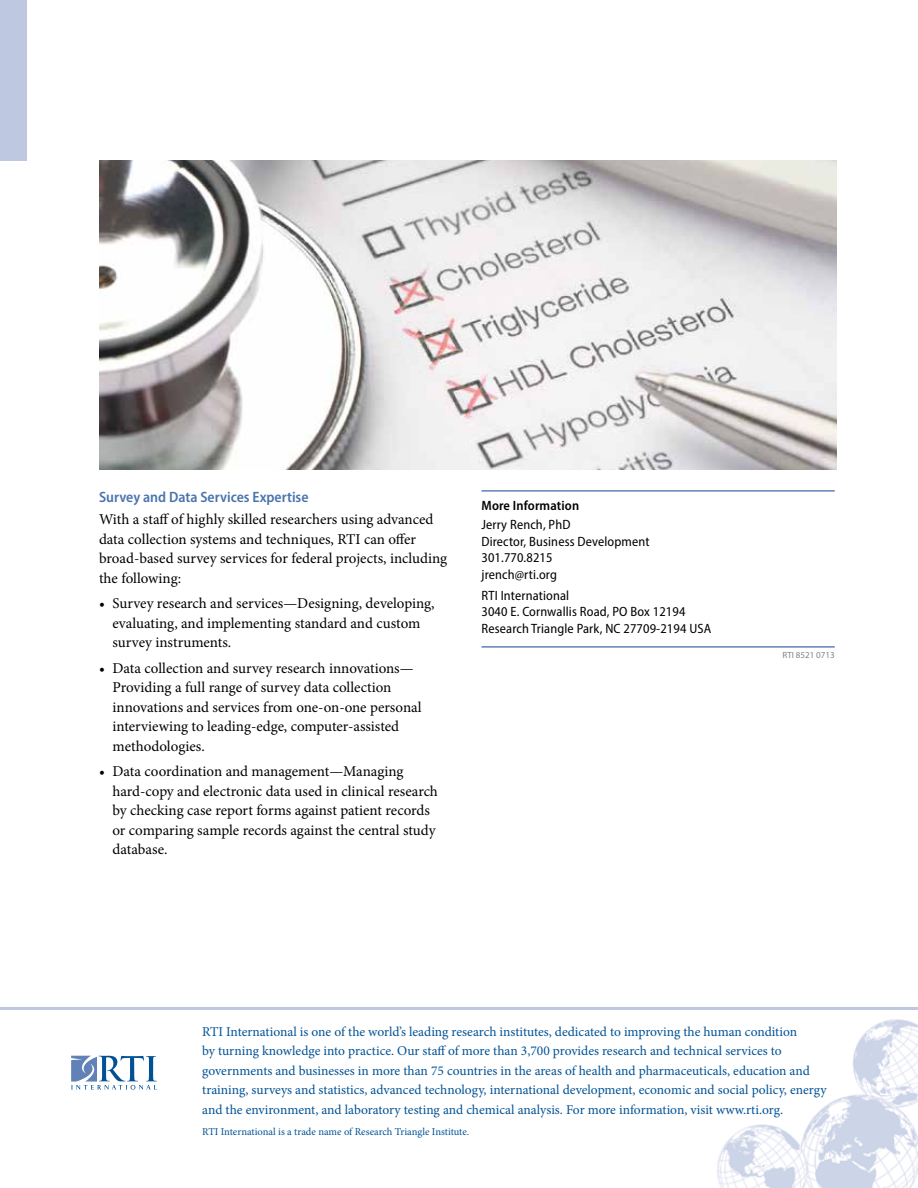
<style>
.page{position:relative;width:918px;height:1188px;background:#fff}
.page>*{position:absolute;margin:0;border:0;box-sizing:border-box;transform-origin:0 0}
.t1{font:15px/19.5px "Minion Pro";color:#000}
.t2{font:600 semi-condensed 15px "Myriad Pro";color:#4974ad}
.t3{font:13.5px/19.5px "Minion Pro";color:#005295}
.t4{font:semi-condensed 13.5px/16.5px "Myriad Pro";letter-spacing:.01em;color:#000}
.t5{font:600 semi-condensed 13.5px "Myriad Pro";letter-spacing:.01em;color:#000}
.t6{font:10.5px "Minion Pro";letter-spacing:-.005em;color:#005295}
.t7{font:9px "Myriad Pro";color:#808285}
</style>
<div class="page">
<div style="left:0;top:0;width:26px;height:160px;background:#bec9e1"></div>
<hr style="left:0;top:1007px;width:918px;height:3px;background:#bec9e1">
<img style="left:717px;top:1019px;width:201px;height:169px">
<svg style="left:71px;top:1056px;width:86px;height:34px"></svg>
<hr style="left:482px;top:490px;width:353px;height:2px;background:#6082b6">
<hr style="left:482px;top:646px;width:353px;height:2px;background:#6082b6">
<img style="left:99px;top:160px;width:738px;height:310px">
<p class="t2" style="left:99px;top:487px;width:211px">Survey and Data Services Expertise</p>
<p class="t1" style="left:99px;top:510px;width:350px">With a staff of highly skilled researchers using advanced data collection systems and techniques, RTI can offer broad-based survey services for federal projects, including the following:</p>
<p class="t1" style="left:112px;top:594px;width:324px;text-indent:-14px">• Survey research and services—Designing, developing, evaluating, and implementing standard and custom survey instruments.</p>
<p class="t1" style="left:112px;top:658px;width:311px;text-indent:-14px">• Data collection and survey research innovations— Providing a full range of survey data collection innovations and services from one-on-one personal interviewing to leading-edge, computer-assisted methodologies.</p>
<p class="t1" style="left:112px;top:762px;width:327px;text-indent:-14px">• Data coordination and management—Managing hard-copy and electronic data used in clinical research by checking case report forms against patient records or comparing sample records against the central study database.</p>
<p class="t5" style="left:482px;top:497px;width:99px">More Information</p>
<p class="t4" style="left:482px;top:516px;width:170px">Jerry Rench, PhD<br>Director, Business Development<br>301.770.8215<br>jrench@rti.org</p>
<p class="t4" style="left:482px;top:587px;width:231px">RTI International<br>3040 E. Cornwallis Road, PO Box 12194<br>Research Triangle Park, NC 27709-2194 USA</p>
<p class="t7" style="left:782px;top:650px;width:54px">RTI 8521 0713</p>
<p class="t3" style="left:202px;top:1022px;width:626px">RTI International is one of the world’s leading research institutes, dedicated to improving the human condition<br>by turning knowledge into practice. Our staff of more than 3,700 provides research and technical services to governments and businesses in more than 75 countries in the areas of health and pharmaceuticals, education and training, surveys and statistics, advanced technology, international development, economic and social policy, energy and the environment, and laboratory testing and chemical analysis. For more information, visit www.rti.org.</p>
<p class="t6" style="left:202px;top:1124px;width:268px">RTI International is a trade name of Research Triangle Institute.</p>
</div>
